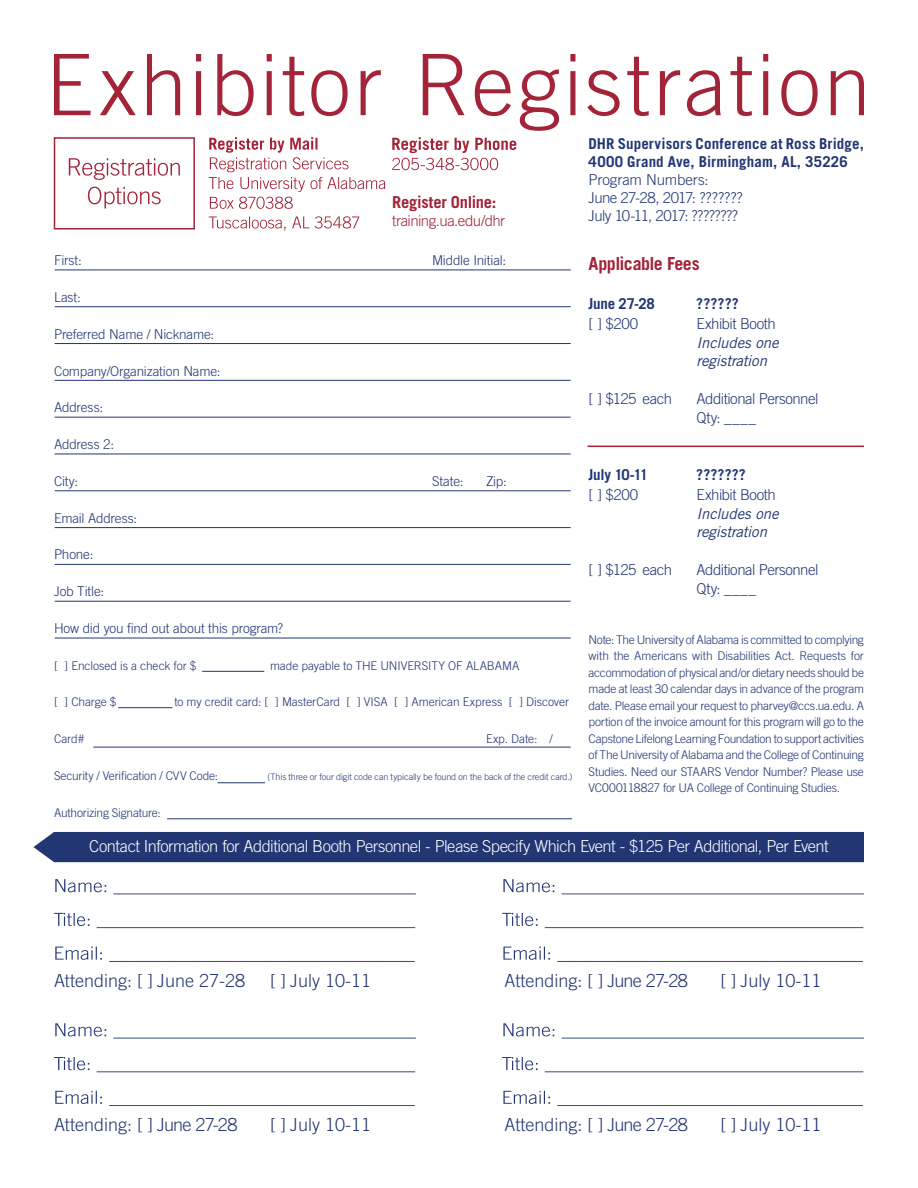
<style>
.page{position:relative;width:918px;height:1188px;background:#fff}
.page>*{position:absolute;margin:0;border:0;box-sizing:border-box;transform-origin:0 0}
.t1{font:300 18px "Trade Gothic";color:#233674}
.t2{font:700 18px "Trade Gothic";letter-spacing:-.03em;color:#a32338}
.t3{font:300 16.5px "Trade Gothic";letter-spacing:-.03em;color:#fff}
.t4{font:700 16.5px "Trade Gothic";letter-spacing:-.015em;color:#a32338}
.t5{font:300 15px "Trade Gothic";letter-spacing:-.03em;color:#233674}
.t6{font:700 15px/18px "Trade Gothic";letter-spacing:.01em;color:#233674}
.t7{font:italic 15px/18px "Trade Gothic";letter-spacing:-.015em;color:#233674}
.t8{font:300 15px "Trade Gothic";letter-spacing:-.065em;color:#233674}
.t9{font:300 15px "Trade Gothic";letter-spacing:-.035em;color:#a32338}
.t10{font:300 15px "Trade Gothic";letter-spacing:-.01em;color:#233674}
.t11{font:300 13.5px "Trade Gothic";letter-spacing:-.01em;color:#233674}
.t12{font:300 12px/16.5px "Trade Gothic";letter-spacing:-.01em;color:#233674;text-align:justify}
.t13{font:300 9px "Trade Gothic";letter-spacing:-.005em;color:#233674}
</style>
<div class="page">
<hr style="left:202px;top:671px;width:62px;height:1px;background:#233674">
<hr style="left:93px;top:747px;width:478px;height:1px;background:#233674">
<hr style="left:167px;top:818px;width:405px;height:1px;background:#233674">
<hr style="left:118px;top:707px;width:55px;height:1px;background:#233674">
<hr style="left:218px;top:782px;width:47px;height:1px;background:#233674">
<hr style="left:55px;top:270px;width:516px;height:1px;background:#233674">
<hr style="left:55px;top:490px;width:516px;height:1px;background:#233674">
<hr style="left:55px;top:343px;width:516px;height:1px;background:#233674">
<hr style="left:55px;top:380px;width:516px;height:1px;background:#233674">
<hr style="left:55px;top:564px;width:516px;height:1px;background:#233674">
<hr style="left:55px;top:527px;width:516px;height:1px;background:#233674">
<hr style="left:55px;top:417px;width:516px;height:1px;background:#233674">
<hr style="left:55px;top:454px;width:516px;height:1px;background:#233674">
<hr style="left:55px;top:306px;width:516px;height:1px;background:#233674">
<hr style="left:55px;top:601px;width:516px;height:1px;background:#233674">
<hr style="left:55px;top:638px;width:516px;height:1px;background:#233674">
<div style="left:54px;top:137px;width:141px;height:93px;border:2px solid #a32338"></div>
<svg style="left:88px;top:187px;width:73px;height:21px"></svg>
<svg style="left:69px;top:158px;width:111px;height:22px"></svg>
<svg style="left:209px;top:216px;width:150px;height:15px"></svg>
<svg style="left:209px;top:137px;width:176px;height:72px"></svg>
<svg style="left:392px;top:137px;width:124px;height:33px"></svg>
<svg style="left:503px;top:1091px;width:360px;height:15px"></svg>
<svg style="left:502px;top:1057px;width:361px;height:15px"></svg>
<svg style="left:503px;top:1023px;width:361px;height:16px"></svg>
<svg style="left:55px;top:1091px;width:360px;height:15px"></svg>
<svg style="left:54px;top:1057px;width:361px;height:15px"></svg>
<svg style="left:55px;top:1023px;width:361px;height:16px"></svg>
<div style="left:33px;top:832px;width:831px;height:30px;background:#233674"></div>
<hr style="left:588px;top:446px;width:276px;height:1px;background:#a32338">
<svg style="left:503px;top:947px;width:360px;height:15px"></svg>
<svg style="left:502px;top:913px;width:361px;height:15px"></svg>
<svg style="left:503px;top:879px;width:361px;height:15px"></svg>
<svg style="left:55px;top:947px;width:360px;height:15px"></svg>
<svg style="left:54px;top:913px;width:361px;height:15px"></svg>
<svg style="left:55px;top:879px;width:361px;height:15px"></svg>
<svg style="left:54px;top:54px;width:810px;height:77px"></svg>
<p class="t4" style="left:392px;top:192px;width:105px">Register Online:</p>
<p class="t9" style="left:392px;top:212px;width:114px">training.ua.edu/dhr</p>
<p class="t11" style="left:54px;top:253px;width:29px">First:</p>
<p class="t11" style="left:432px;top:253px;width:76px">Middle Initial:</p>
<p class="t11" style="left:54px;top:289px;width:28px">Last:</p>
<p class="t11" style="left:54px;top:326px;width:162px">Preferred Name / Nickname:</p>
<p class="t11" style="left:54px;top:363px;width:168px">Company/Organization Name:</p>
<p class="t11" style="left:54px;top:400px;width:51px">Address:</p>
<p class="t11" style="left:54px;top:436px;width:62px">Address 2:</p>
<p class="t11" style="left:54px;top:473px;width:26px">City:</p>
<p class="t11" style="left:432px;top:473px;width:33px">State:</p>
<p class="t11" style="left:486px;top:473px;width:22px">Zip:</p>
<p class="t11" style="left:54px;top:510px;width:85px">Email Address:</p>
<p class="t11" style="left:54px;top:547px;width:41px">Phone:</p>
<p class="t11" style="left:54px;top:583px;width:52px">Job Title:</p>
<p class="t11" style="left:54px;top:620px;width:231px">How did you find out about this program?</p>
<p class="t12" style="left:54px;top:657px;width:144px">[ ] Enclosed is a check for $</p>
<p class="t12" style="left:270px;top:657px;width:251px">made payable to THE UNIVERSITY OF ALABAMA</p>
<p class="t12" style="left:54px;top:694px;width:64px">[ ] Charge $</p>
<p class="t12" style="left:174px;top:694px;width:396px">to my credit card: [ ] MasterCard [ ] VISA [ ] American Express [ ] Discover</p>
<p class="t12" style="left:54px;top:730px;width:32px">Card#</p>
<p class="t12" style="left:486px;top:730px;width:68px">Exp. Date: /</p>
<p class="t12" style="left:54px;top:767px;width:166px">Security / Verification / CVV Code:</p>
<p class="t13" style="left:268px;top:771px;width:307px">(This three or four digit code can typically be found on the back of the credit card.)</p>
<p class="t12" style="left:54px;top:804px;width:108px">Authorizing Signature:</p>
<p class="t6" style="left:589px;top:135px;width:277px">DHR Supervisors Conference at Ross Bridge,<br>4000 Grand Ave, Birmingham, AL, 35226</p>
<p class="t10" style="left:589px;top:171px;width:122px">Program Numbers:</p>
<p class="t5" style="left:589px;top:189px;width:156px">June 27-28, 2017: ???????</p>
<p class="t8" style="left:589px;top:207px;width:151px">July 10-11, 2017: ????????</p>
<p class="t2" style="left:589px;top:253px;width:113px">Applicable Fees</p>
<p class="t6" style="left:589px;top:295px;width:68px">June 27-28</p>
<p class="t6" style="left:697px;top:295px;width:44px">??????</p>
<p class="t5" style="left:589px;top:315px;width:51px">[ ] $200</p>
<p class="t5" style="left:697px;top:315px;width:81px">Exhibit Booth</p>
<p class="t7" style="left:697px;top:334px;width:84px">Includes one registration</p>
<p class="t5" style="left:589px;top:390px;width:85px">[ ] $125 each</p>
<p class="t5" style="left:697px;top:390px;width:123px">Additional Personnel</p>
<p class="t5" style="left:697px;top:409px;width:61px">Qty: ____</p>
<p class="t6" style="left:589px;top:466px;width:61px">July 10-11</p>
<p class="t6" style="left:697px;top:466px;width:51px">???????</p>
<p class="t5" style="left:589px;top:486px;width:51px">[ ] $200</p>
<p class="t5" style="left:697px;top:486px;width:81px">Exhibit Booth</p>
<p class="t7" style="left:697px;top:505px;width:84px">Includes one registration</p>
<p class="t5" style="left:589px;top:561px;width:85px">[ ] $125 each</p>
<p class="t5" style="left:697px;top:561px;width:123px">Additional Personnel</p>
<p class="t5" style="left:697px;top:580px;width:61px">Qty: ____</p>
<p class="t12" style="left:589px;top:631px;width:277px">Note: The University of Alabama is committed to complying with the Americans with Disabilities Act. Requests for accommodation of physical and/or dietary needs should be made at least 30 calendar days in advance of the program date. Please email your request to pharvey@ccs.ua.edu. A portion of the invoice amount for this program will go to the Capstone Lifelong Learning Foundation to support activities of The University of Alabama and the College of Continuing Studies. Need our STAARS Vendor Number? Please use VC000118827 for UA College of Continuing Studies.</p>
<p class="t3" style="left:89px;top:836px;width:741px">Contact Information for Additional Booth Personnel - Please Specify Which Event - $125 Per Additional, Per Event</p>
<p class="t1" style="left:54px;top:970px;width:193px">Attending: [ ] June 27-28</p>
<p class="t1" style="left:270px;top:970px;width:103px">[ ] July 10-11</p>
<p class="t1" style="left:504px;top:970px;width:185px">Attending: [ ] June 27-28</p>
<p class="t1" style="left:720px;top:970px;width:103px">[ ] July 10-11</p>
<p class="t1" style="left:54px;top:1114px;width:185px">Attending: [ ] June 27-28</p>
<p class="t1" style="left:270px;top:1114px;width:103px">[ ] July 10-11</p>
<p class="t1" style="left:504px;top:1114px;width:185px">Attending: [ ] June 27-28</p>
<p class="t1" style="left:720px;top:1114px;width:103px">[ ] July 10-11</p>
</div>
